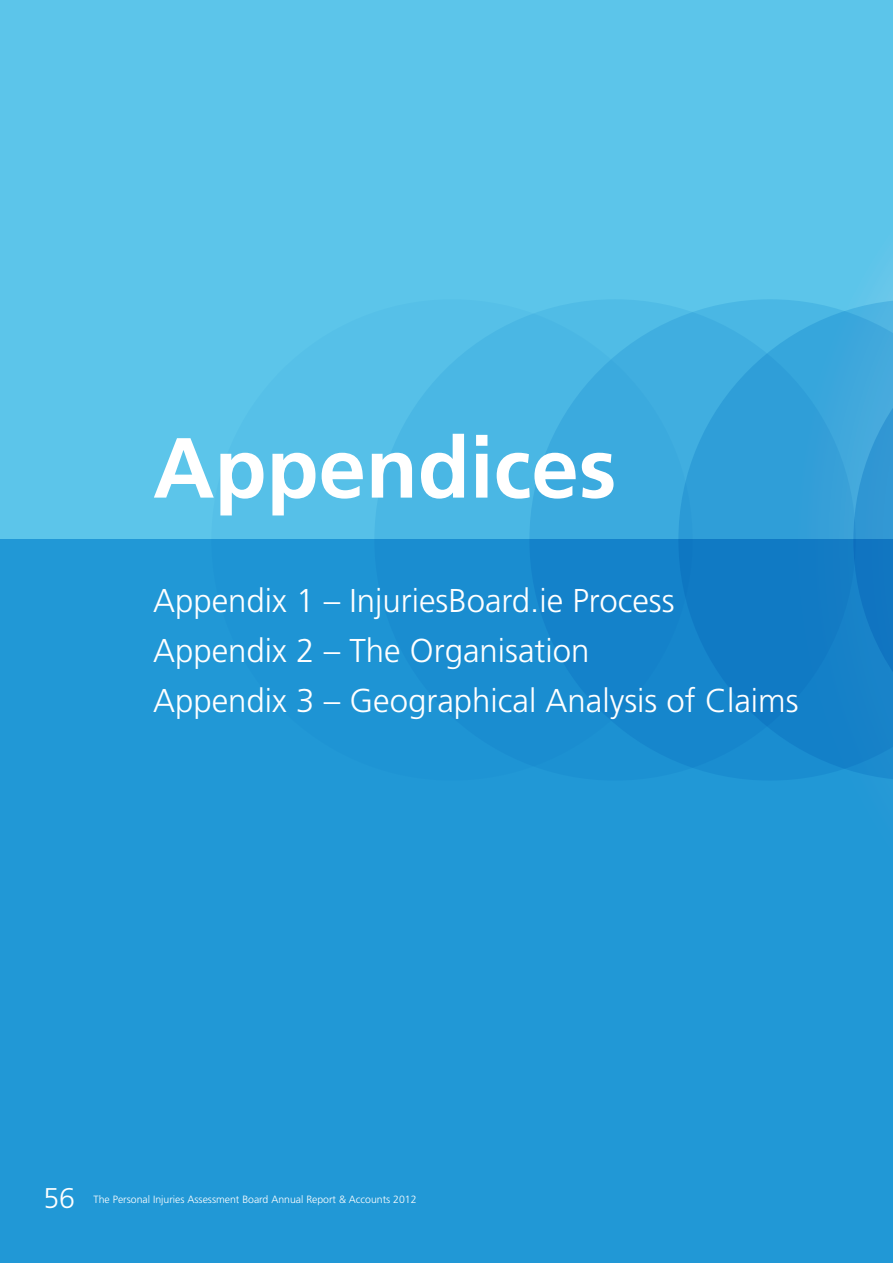
<style>
.page{position:relative;width:893px;height:1263px;background:#5cc5ea}
.page>*{position:absolute;margin:0;border:0;box-sizing:border-box;transform-origin:0 0}
.Sec_I{font:700 85.2px "Frutiger LT Std";color:#fff}
.Head_0B{font:300 33px "Frutiger LT Std";color:#fff}
.t1{font:300 28.5px "Frutiger LT Std";color:#fff}
.t2{font:300 10.5px "Frutiger LT Std";color:#fff}
</style>
<div class="page">
<div style="left:0;top:539px;width:893px;height:724px;background:#2198d6"></div>
<svg style="left:692px;top:299px;width:201px;height:481px"></svg>
<svg style="left:374px;top:299px;width:482px;height:481px;background:#2693d2"></svg>
<svg style="left:211px;top:299px;width:482px;height:481px"></svg>
<p class="Sec_I" style="left:153px;top:418px;width:465px">Appendices</p>
<p class="Head_0B" style="left:153px;top:581px;width:523px">Appendix 1 – InjuriesBoard.ie Process</p>
<p class="Head_0B" style="left:153px;top:632px;width:438px">Appendix 2 – The Organisation</p>
<p class="Head_0B" style="left:153px;top:682px;width:647px">Appendix 3 – Geographical Analysis of Claims</p>
<p class="t1" style="left:43px;top:1182px;width:33px">56</p>
<p class="t2" style="left:94px;top:1194px;width:325px">The Personal Injuries Assessment Board Annual Report &amp; Accounts 2012</p>
</div>
